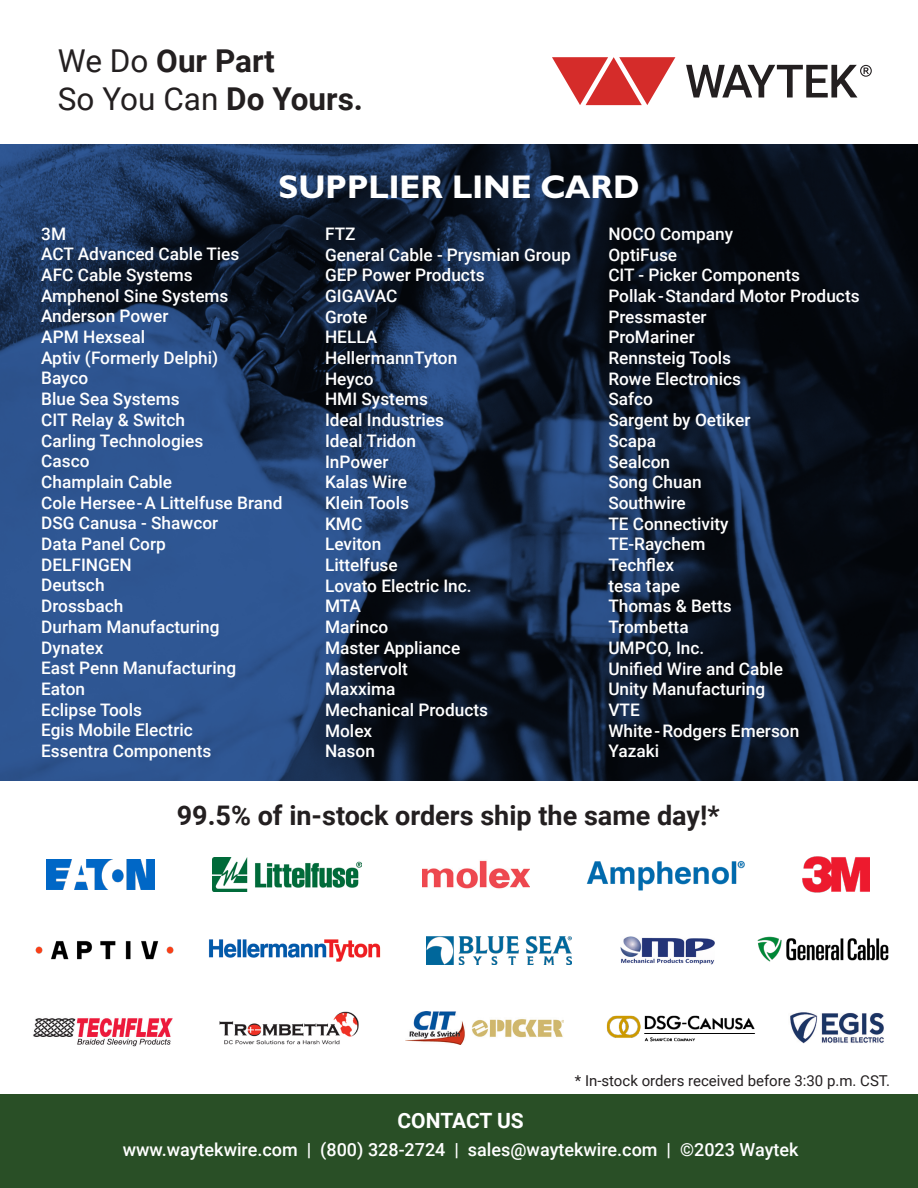
<style>
.page{position:relative;width:918px;height:1188px;background:#fff}
.page>*{position:absolute;margin:0;border:0;box-sizing:border-box;transform-origin:0 0}
.t1{font:700 33px "Gill Sans MT Std";color:#fff}
.t2{font:31.5px "Roboto";color:#231f20}
.t3{font:700 31.5px "Roboto";color:#231f20}
.t4{font:700 27px "Roboto";color:#231f20}
.t5{font:700 21px "Roboto";letter-spacing:-.01em;color:#fff}
.t6{font:500 18px "Roboto";color:#fff}
.t7{font:500 17.25px "Roboto";color:#fff}
.t8{font:15px "Roboto";color:#231f20}
.s1{font-weight:400}
.s2{font-weight:700}
</style>
<div class="page">
<svg style="left:686px;top:65px;width:186px;height:32px"></svg>
<svg style="left:552px;top:57px;width:123px;height:48px"></svg>
<img style="left:0;top:145px;width:918px;height:636px">
<img style="left:802px;top:856px;width:68px;height:37px">
<img style="left:35px;top:941px;width:139px;height:19px">
<img style="left:426px;top:936px;width:146px;height:28px">
<img style="left:46px;top:860px;width:108px;height:29px">
<img style="left:213px;top:858px;width:148px;height:33px">
<img style="left:422px;top:860px;width:108px;height:29px">
<img style="left:620px;top:936px;width:95px;height:29px">
<img style="left:586px;top:861px;width:159px;height:30px">
<img style="left:758px;top:937px;width:131px;height:25px">
<img style="left:209px;top:939px;width:172px;height:23px">
<div style="left:0;top:1094px;width:918px;height:94px;background:#294f26"></div>
<img style="left:219px;top:1011px;width:140px;height:34px">
<img style="left:33px;top:1018px;width:139px;height:29px">
<img style="left:790px;top:1012px;width:94px;height:31px">
<img style="left:406px;top:1012px;width:157px;height:32px">
<img style="left:606px;top:1015px;width:149px;height:27px">
<p class="t3" style="left:58px;top:39px;width:219px"><span class="s1">We Do</span> Our Part</p>
<p class="t2" style="left:58px;top:77px;width:307px">So You Can <span class="s2">Do Yours.</span></p>
<p class="t1" style="left:279px;top:166px;width:362px">SUPPLIER LINE CARD</p>
<p class="t7" style="left:41px;top:221px;width:26px">3M</p>
<p class="t7" style="left:41px;top:242px;width:200px">ACT Advanced Cable Ties</p>
<p class="t7" style="left:41px;top:263px;width:153px">AFC Cable Systems</p>
<p class="t7" style="left:41px;top:283px;width:189px">Amphenol Sine Systems</p>
<p class="t7" style="left:41px;top:304px;width:129px">Anderson Power</p>
<p class="t7" style="left:41px;top:325px;width:105px">APM Hexseal</p>
<p class="t7" style="left:41px;top:346px;width:179px">Aptiv (Formerly Delphi)</p>
<p class="t7" style="left:41px;top:366px;width:49px">Bayco</p>
<p class="t7" style="left:41px;top:387px;width:140px">Blue Sea Systems</p>
<p class="t7" style="left:41px;top:408px;width:145px">CIT Relay &amp; Switch</p>
<p class="t7" style="left:41px;top:428px;width:164px">Carling Technologies</p>
<p class="t7" style="left:41px;top:449px;width:50px">Casco</p>
<p class="t7" style="left:41px;top:470px;width:132px">Champlain Cable</p>
<p class="t7" style="left:41px;top:490px;width:243px">Cole Hersee-A Littelfuse Brand</p>
<p class="t7" style="left:41px;top:511px;width:179px">DSG Canusa - Shawcor</p>
<p class="t7" style="left:41px;top:532px;width:126px">Data Panel Corp</p>
<p class="t7" style="left:41px;top:553px;width:92px">DELFINGEN</p>
<p class="t7" style="left:41px;top:573px;width:65px">Deutsch</p>
<p class="t7" style="left:41px;top:594px;width:84px">Drossbach</p>
<p class="t7" style="left:41px;top:615px;width:180px">Durham Manufacturing</p>
<p class="t7" style="left:41px;top:635px;width:64px">Dynatex</p>
<p class="t7" style="left:41px;top:656px;width:196px">East Penn Manufacturing</p>
<p class="t7" style="left:41px;top:677px;width:45px">Eaton</p>
<p class="t7" style="left:41px;top:697px;width:102px">Eclipse Tools</p>
<p class="t7" style="left:41px;top:718px;width:153px">Egis Mobile Electric</p>
<p class="t7" style="left:41px;top:739px;width:172px">Essentra Components</p>
<p class="t7" style="left:325px;top:222px;width:32px">FTZ</p>
<p class="t7" style="left:325px;top:242px;width:247px">General Cable - Prysmian Group</p>
<p class="t7" style="left:325px;top:263px;width:161px">GEP Power Products</p>
<p class="t7" style="left:325px;top:284px;width:74px">GIGAVAC</p>
<p class="t7" style="left:325px;top:304px;width:44px">Grote</p>
<p class="t7" style="left:325px;top:325px;width:54px">HELLA</p>
<p class="t7" style="left:325px;top:346px;width:134px">HellermannTyton</p>
<p class="t7" style="left:325px;top:367px;width:50px">Heyco</p>
<p class="t7" style="left:325px;top:387px;width:105px">HMI Systems</p>
<p class="t7" style="left:325px;top:408px;width:120px">Ideal Industries</p>
<p class="t7" style="left:325px;top:429px;width:92px">Ideal Tridon</p>
<p class="t7" style="left:325px;top:449px;width:65px">InPower</p>
<p class="t7" style="left:325px;top:470px;width:83px">Kalas Wire</p>
<p class="t7" style="left:325px;top:491px;width:85px">Klein Tools</p>
<p class="t7" style="left:325px;top:511px;width:39px">KMC</p>
<p class="t7" style="left:325px;top:532px;width:58px">Leviton</p>
<p class="t7" style="left:325px;top:553px;width:74px">Littelfuse</p>
<p class="t7" style="left:325px;top:574px;width:148px">Lovato Electric Inc.</p>
<p class="t7" style="left:325px;top:594px;width:37px">MTA</p>
<p class="t7" style="left:325px;top:615px;width:65px">Marinco</p>
<p class="t7" style="left:325px;top:636px;width:137px">Master Appliance</p>
<p class="t7" style="left:325px;top:656px;width:84px">Mastervolt</p>
<p class="t7" style="left:325px;top:677px;width:72px">Maxxima</p>
<p class="t7" style="left:325px;top:698px;width:164px">Mechanical Products</p>
<p class="t7" style="left:325px;top:718px;width:49px">Molex</p>
<p class="t7" style="left:325px;top:739px;width:51px">Nason</p>
<p class="t7" style="left:608px;top:222px;width:126px">NOCO Company</p>
<p class="t7" style="left:608px;top:242px;width:70px">OptiFuse</p>
<p class="t7" style="left:608px;top:263px;width:193px">CIT - Picker Components</p>
<p class="t7" style="left:608px;top:284px;width:253px">Pollak-Standard Motor Products</p>
<p class="t7" style="left:608px;top:304px;width:100px">Pressmaster</p>
<p class="t7" style="left:608px;top:325px;width:88px">ProMariner</p>
<p class="t7" style="left:608px;top:346px;width:124px">Rennsteig Tools</p>
<p class="t7" style="left:608px;top:367px;width:134px">Rowe Electronics</p>
<p class="t7" style="left:608px;top:387px;width:46px">Safco</p>
<p class="t7" style="left:608px;top:408px;width:144px">Sargent by Oetiker</p>
<p class="t7" style="left:608px;top:429px;width:49px">Scapa</p>
<p class="t7" style="left:608px;top:449px;width:63px">Sealcon</p>
<p class="t7" style="left:608px;top:470px;width:95px">Song Chuan</p>
<p class="t7" style="left:608px;top:491px;width:79px">Southwire</p>
<p class="t7" style="left:608px;top:511px;width:122px">TE Connectivity</p>
<p class="t7" style="left:608px;top:532px;width:99px">TE-Raychem</p>
<p class="t7" style="left:608px;top:553px;width:67px">Techflex</p>
<p class="t7" style="left:608px;top:574px;width:73px">tesa tape</p>
<p class="t7" style="left:608px;top:594px;width:125px">Thomas &amp; Betts</p>
<p class="t7" style="left:608px;top:615px;width:82px">Trombetta</p>
<p class="t7" style="left:608px;top:636px;width:97px">UMPCO, Inc.</p>
<p class="t7" style="left:608px;top:656px;width:176px">Unified Wire and Cable</p>
<p class="t7" style="left:608px;top:677px;width:158px">Unity Manufacturing</p>
<p class="t7" style="left:608px;top:698px;width:33px">VTE</p>
<p class="t7" style="left:608px;top:718px;width:192px">White-Rodgers Emerson</p>
<p class="t7" style="left:608px;top:739px;width:52px">Yazaki</p>
<p class="t4" style="left:177px;top:796px;width:544px">99.5% of in-stock orders ship the same day!*</p>
<p class="t5" style="left:398px;top:1106px;width:128px">CONTACT US</p>
<p class="t8" style="left:575px;top:1070px;width:317px">* In-stock orders received before 3:30 p.m. CST.</p>
<p class="t6" style="left:123px;top:1137px;width:677px">www.waytekwire.com | (800) 328-2724 | sales@waytekwire.com | ©2023 Waytek</p>
</div>
